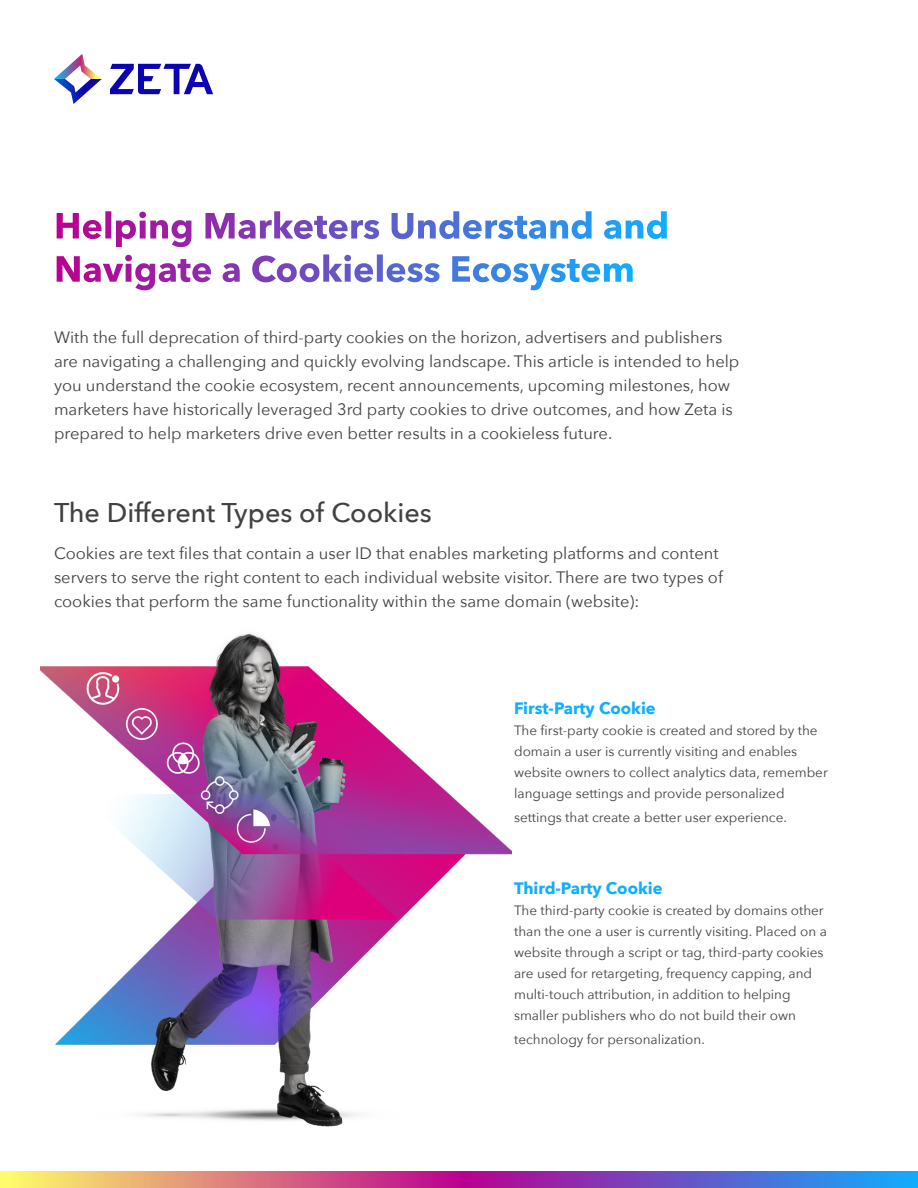
<style>
.page{position:relative;width:918px;height:1188px;background:#fff}
.page>*{position:absolute;margin:0;border:0;box-sizing:border-box;transform-origin:0 0}
.t1{font:500 27px "Avenir Next";color:#414042}
.t2{font:16.5px/24px "Avenir Next";color:#414042}
.t3{font:700 16.5px "Avenir Next";color:#0faeff}
.t4{font:13.5px/21px "Avenir Next";color:#414042}
</style>
<div class="page">
<svg style="left:110px;top:64px;width:103px;height:30px"></svg>
<svg style="left:54px;top:54px;width:48px;height:50px"></svg>
<svg style="left:57px;top:254px;width:543px;height:28px"></svg>
<svg style="left:105px;top:211px;width:562px;height:28px"></svg>
<svg style="left:0;top:1172px;width:918px;height:16px;background:#a16ba1"></svg>
<img style="left:40px;top:633px;width:471px;height:494px">
<p class="t2" style="left:54px;top:325px;width:687px">With the full deprecation of third-party cookies on the horizon, advertisers and publishers are navigating a challenging and quickly evolving landscape. This article is intended to help you understand the cookie ecosystem, recent announcements, upcoming milestones, how marketers have historically leveraged 3rd party cookies to drive outcomes, and how Zeta is prepared to help marketers drive even better results in a cookieless future.</p>
<h1 class="t1" style="left:54px;top:489px;width:379px">The Different Types of Cookies</h1>
<p class="t2" style="left:54px;top:541px;width:670px">Cookies are text files that contain a user ID that enables marketing platforms and content servers to serve the right content to each individual website visitor. There are two types of cookies that perform the same functionality within the same domain (website):</p>
<p class="t3" style="left:514px;top:694px;width:143px">First-Party Cookie</p>
<p class="t4" style="left:514px;top:719px;width:315px">The first-party cookie is created and stored by the domain a user is currently visiting and enables website owners to collect analytics data, remember language settings and provide personalized</p>
<p class="t4" style="left:514px;top:806px;width:274px">settings that create a better user experience.</p>
<p class="t3" style="left:514px;top:874px;width:150px">Third-Party Cookie</p>
<p class="t4" style="left:514px;top:899px;width:314px">The third-party cookie is created by domains other than the one a user is currently visiting. Placed on a website through a script or tag, third-party cookies are used for retargeting, frequency capping, and multi-touch attribution, in addition to helping smaller publishers who do not build their own</p>
<p class="t4" style="left:514px;top:1028px;width:192px">technology for personalization.</p>
</div>
